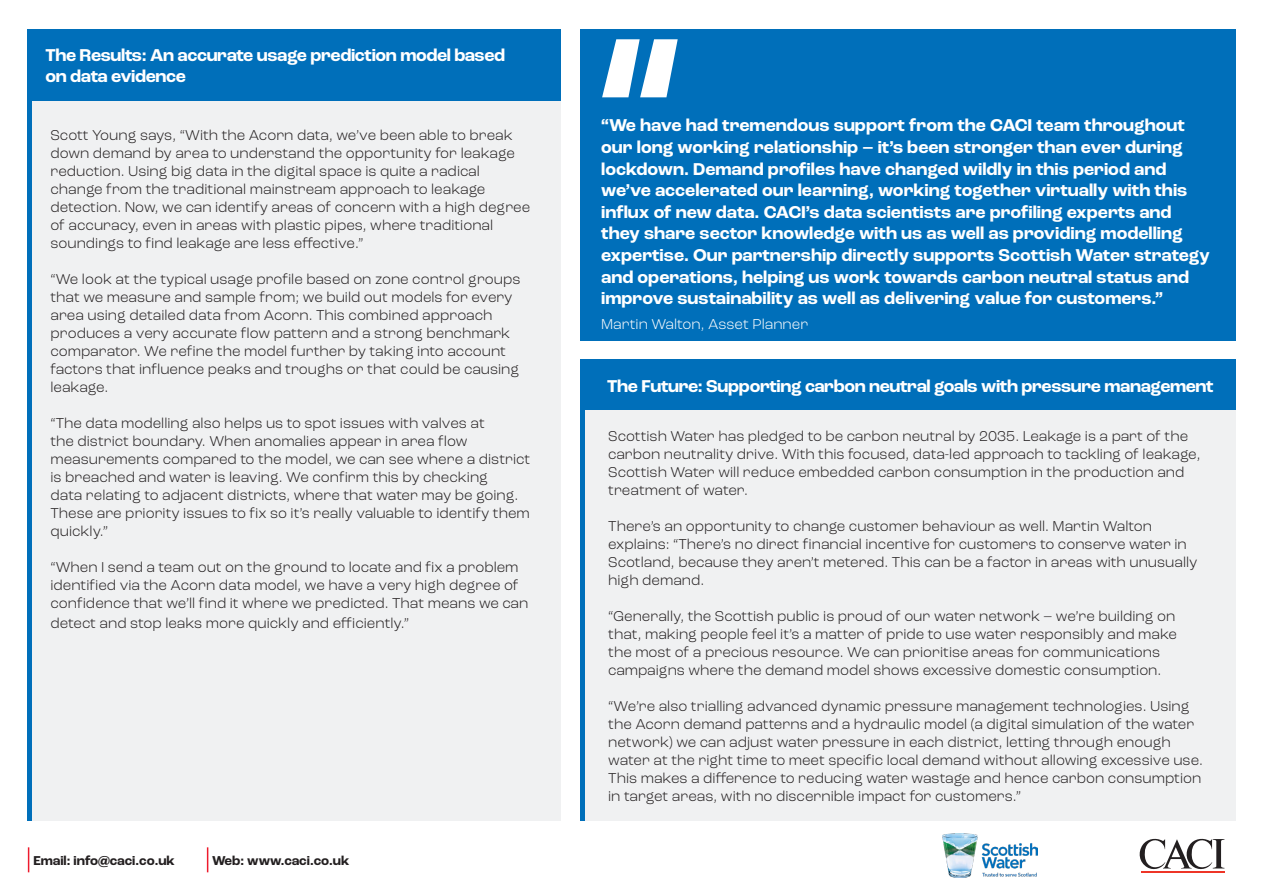
<style>
.page{position:relative;width:1263px;height:893px;background:#fff}
.page>*{position:absolute;margin:0;border:0;box-sizing:border-box;transform-origin:0 0}
.t1{font:700 condensed 225px "Avenir Next LT Pro";color:#fff}
.t2{font:700 18px/21.6px "Roc Grotesk";color:#fff}
.t3{font:700 18px/21.6px "Roc Grotesk";letter-spacing:-.02em;color:#fff}
.t4{font:300 15px/18px "Roc Grotesk";color:#231f20}
.t5{font:300 15px "Roc Grotesk";color:#fff}
.t6{font:700 condensed 13.5px "Avenir Next LT Pro";letter-spacing:.015em;color:#231f20}
.t7{font:700 13.5px "Roc Grotesk";color:#231f20}
.s1{color:#6c6d70}
</style>
<div class="page">
<svg style="left:1139px;top:838px;width:85px;height:32px"></svg>
<hr style="left:1141px;top:871px;width:84px;height:2px;background:#ee3527">
<div style="left:580px;top:29px;width:655px;height:311px;background:#006fba"></div>
<div style="left:27px;top:29px;width:534px;height:792px;background:#f0f1f2"></div>
<div style="left:580px;top:372px;width:655px;height:449px;background:#f0f1f2"></div>
<div style="left:27px;top:29px;width:534px;height:71px;background:#006fba"></div>
<div style="left:580px;top:359px;width:655px;height:50px;background:#006fba"></div>
<div style="left:27px;top:29px;width:5px;height:792px;background:#006fba"></div>
<hr style="left:580px;top:372px;width:4px;height:449px;background:#006fba">
<img style="left:943px;top:834px;width:94px;height:44px">
<svg style="left:28px;top:847px;width:1px;height:25px"></svg>
<svg style="left:207px;top:847px;width:1px;height:25px"></svg>
<p class="t3" style="left:45px;top:44px;width:461px">The Results: An accurate usage prediction model based on data evidence</p>
<p class="t4" style="left:50px;top:126px;width:481px">Scott Young says, “With the Acorn data, we’ve been able to break down demand by area to understand the opportunity for leakage reduction. Using big data in the digital space is quite a radical change from the traditional mainstream approach to leakage detection. Now, we can identify areas of concern with a high degree of accuracy, even in areas with plastic pipes, where traditional soundings to find leakage are less effective.”</p>
<p class="t4" style="left:50px;top:270px;width:472px">“We look at the typical usage profile based on zone control groups that we measure and sample from; we build out models for every area using detailed data from Acorn. This combined approach produces a very accurate flow pattern and a strong benchmark comparator. We refine the model further by taking into account factors that influence peaks and troughs or that could be causing leakage.</p>
<p class="t4" style="left:50px;top:414px;width:481px">“The data modelling also helps us to spot issues with valves at<br>the district boundary. When anomalies appear in area flow measurements compared to the model, we can see where a district is breached and water is leaving. We confirm this by checking<br>data relating to adjacent districts, where that water may be going.<br>These are priority issues to fix so it’s really valuable to identify them quickly.”</p>
<p class="t4" style="left:50px;top:558px;width:479px">“When I send a team out on the ground to locate and fix a problem identified via the Acorn data model, we have a very high degree of confidence that we’ll find it where we predicted. That means we can</p>
<p class="t4" style="left:50px;top:614px;width:360px">detect and stop leaks more quickly and efficiently.”</p>
<p class="t7" style="left:33px;top:852px;width:143px">Email: info@caci.co.uk</p>
<p class="t7" style="left:212px;top:852px;width:139px">Web: www.caci.co.uk</p>
<p class="t6" style="left:39px;top:853px;width:151px"><span class="s1">CALL</span> +44 (0)20 8568 7000</p>
<p class="t6" style="left:206px;top:853px;width:186px"><span class="s1">EMAIL</span> ALLMAPDATA@CACI.CO.UK</p>
<p class="t1" style="left:595px;top:-18px;width:91px">“</p>
<p class="t2" style="left:601px;top:115px;width:610px">“We have had tremendous support from the CACI team throughout our long working relationship – it’s been stronger than ever during lockdown. Demand profiles have changed wildly in this period and we’ve accelerated our learning, working together virtually with this influx of new data. CACI’s data scientists are profiling experts and they share sector knowledge with us as well as providing modelling expertise. Our partnership directly supports Scottish Water strategy and operations, helping us work towards carbon neutral status and improve sustainability as well as delivering value for customers.”</p>
<p class="t5" style="left:601px;top:315px;width:209px">Martin Walton, Asset Planner</p>
<p class="t3" style="left:607px;top:375px;width:608px">The Future: Supporting carbon neutral goals with pressure management</p>
<p class="t4" style="left:608px;top:427px;width:594px">Scottish Water has pledged to be carbon neutral by 2035. Leakage is a part of the carbon neutrality drive. With this focused, data-led approach to tackling of leakage, Scottish Water will reduce embedded carbon consumption in the production and treatment of water.</p>
<p class="t4" style="left:608px;top:517px;width:591px">There’s an opportunity to change customer behaviour as well. Martin Walton explains: “There’s no direct financial incentive for customers to conserve water in Scotland, because they aren’t metered. This can be a factor in areas with unusually high demand.</p>
<p class="t4" style="left:608px;top:607px;width:570px">“Generally, the Scottish public is proud of our water network – we’re building on that, making people feel it’s a matter of pride to use water responsibly and make the most of a precious resource. We can prioritise areas for communications campaigns where the demand model shows excessive domestic consumption.</p>
<p class="t4" style="left:608px;top:697px;width:596px">“We’re also trialling advanced dynamic pressure management technologies. Using the Acorn demand patterns and a hydraulic model (a digital simulation of the water network) we can adjust water pressure in each district, letting through enough water at the right time to meet specific local demand without allowing excessive use.<br>This makes a difference to reducing water wastage and hence carbon consumption in target areas, with no discernible impact for customers.”</p>
</div>
